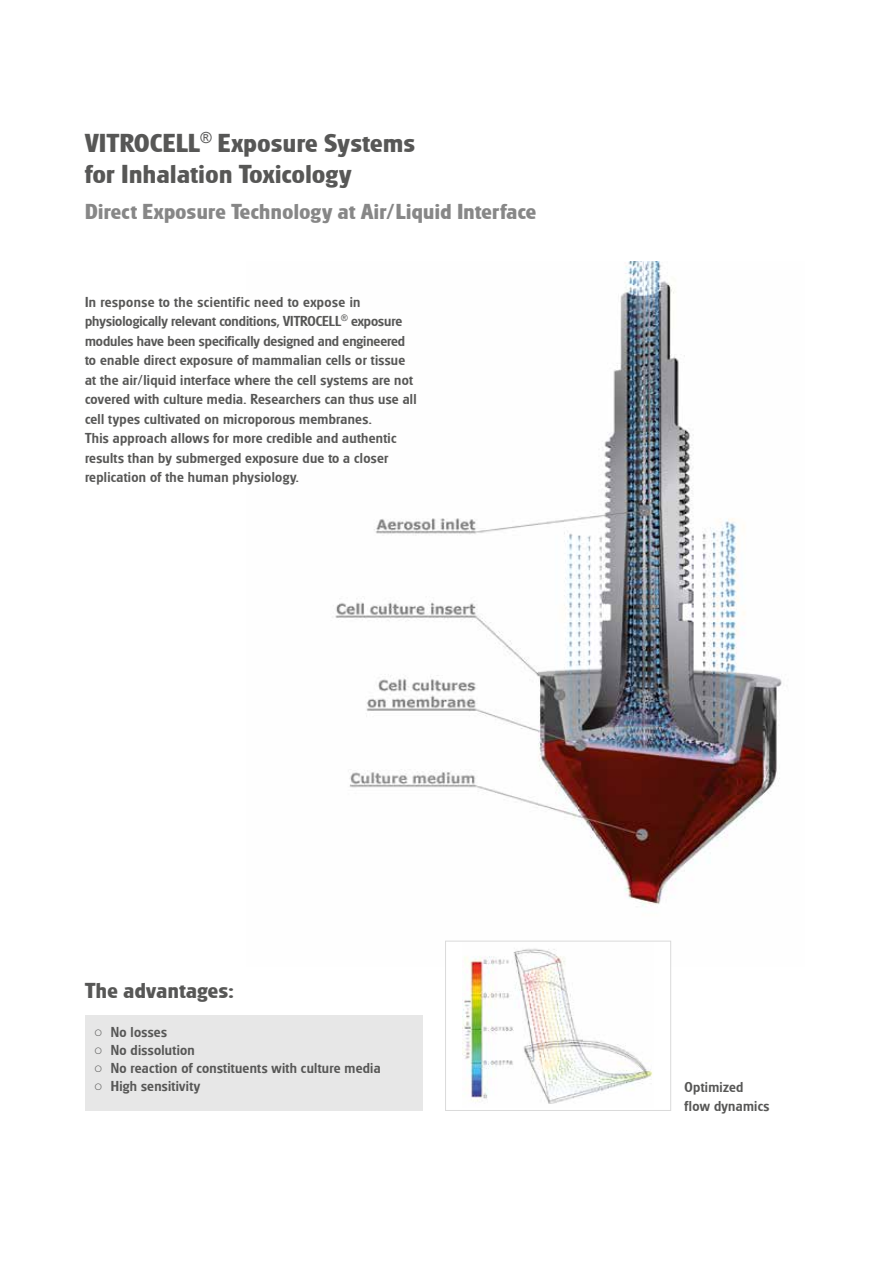
<style>
.page{position:relative;width:893px;height:1263px;background:#fff}
.page>*{position:absolute;margin:0;border:0;box-sizing:border-box;transform-origin:0 0}
.t1{font:700 27px/31.5px "Glasgow RR";letter-spacing:.02em;color:#575756}
.t2{font:700 22.5px "Glasgow RR";letter-spacing:.02em;color:#878787}
.t3{font:700 22.5px "Glasgow RR";letter-spacing:.02em;color:#575756}
.t4{font:500 15px/19.5px "Glasgow RR";letter-spacing:.02em;color:#575756}
.s1{font-family:"Times New Roman";font-weight:400}
</style>
<div class="page">
<img style="left:335px;top:261px;width:447px;height:680px">
<img style="left:462px;top:948px;width:191px;height:156px">
<div style="left:445px;top:941px;width:226px;height:170px;border:1px solid #dadada"></div>
<div style="left:85px;top:1015px;width:338px;height:96px;background:#e7e7e7"></div>
<p class="t1" style="left:85px;top:128px;width:331px">VITROCELL<sup>®</sup> Exposure Systems for Inhalation Toxicology</p>
<p class="t2" style="left:85px;top:199px;width:453px">Direct Exposure Technology at Air/Liquid Interface</p>
<p class="t4" style="left:85px;top:292px;width:333px">In response to the scientific need to expose in physiologically relevant conditions, VITROCELL<sup>®</sup> exposure modules have been specifically designed and engineered to enable direct exposure of mammalian cells or tissue at the air/liquid interface where the cell systems are not covered with culture media. Researchers can thus use all cell types cultivated on microporous membranes.<br>This approach allows for more credible and authentic results than by submerged exposure due to a closer replication of the human physiology.</p>
<p class="t3" style="left:85px;top:978px;width:150px">The advantages:</p>
<p class="t4" style="left:94px;top:1023px;width:75px"><span class="s1">○</span> No losses</p>
<p class="t4" style="left:94px;top:1041px;width:103px"><span class="s1">○</span> No dissolution</p>
<p class="t4" style="left:94px;top:1059px;width:288px"><span class="s1">○</span> No reaction of constituents with culture media</p>
<p class="t4" style="left:94px;top:1077px;width:108px"><span class="s1">○</span> High sensitivity</p>
<p class="t4" style="left:685px;top:1077px;width:86px">Optimized flow dynamics</p>
</div>
